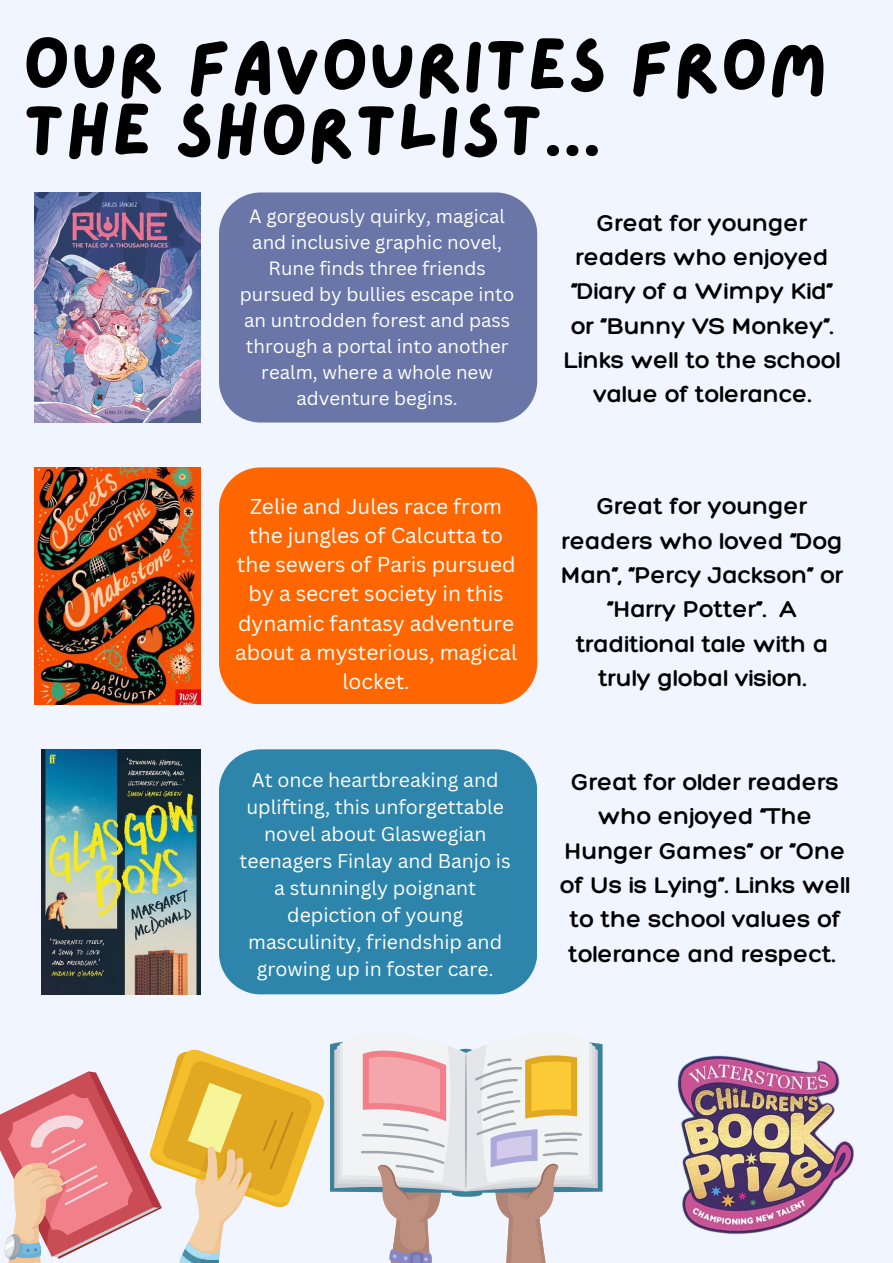
<style>
.page{position:relative;width:893px;height:1263px;background:#f0f5ff}
.page>*{position:absolute;margin:0;border:0;box-sizing:border-box;transform-origin:0 0}
.t1{font:73.88px/65.2px "Lazydog";color:#000}
.t2{font:300 24.75px/34.3px "Hero";color:#000;text-align:center}
.t3{font:300 24.67px/34.3px "Hero";color:#000;text-align:center}
.t4{font:20.92px/29.2px "Canva Sans";color:#fff;text-align:center}
.t5{font:19.42px/27px "Canva Sans";color:#fff;text-align:center}
.t6{font:18.67px/25.9px "Canva Sans";color:#fff;text-align:center}
</style>
<div class="page">
<svg style="left:0;top:1042px;width:602px;height:221px"></svg>
<img style="left:34px;top:192px;width:167px;height:230px">
<div style="left:219px;top:192px;width:318px;height:230px;background:#6976a7"></div>
<img style="left:34px;top:467px;width:167px;height:237px">
<div style="left:219px;top:467px;width:318px;height:237px;background:#f60"></div>
<img style="left:41px;top:749px;width:160px;height:245px">
<div style="left:219px;top:749px;width:318px;height:245px;background:#2d85ab"></div>
<img style="left:677px;top:1055px;width:176px;height:179px">
<h2 class="t1" style="left:23px;top:36px;width:806px">OUR FAVOURITES FROM<br>THE SHORTLIST...</h2>
<h1 class="t6" style="left:240px;top:203px;width:276px">A gorgeously quirky, magical and inclusive graphic novel,<br>Rune finds three friends pursued by bullies escape into an untrodden forest and pass through a portal into another realm, where a whole new adventure begins.</h1>
<p class="t4" style="left:235px;top:491px;width:283px">Zelie and Jules race from the jungles of Calcutta to the sewers of Paris pursued by a secret society in this dynamic fantasy adventure about a mysterious, magical locket.</p>
<p class="t5" style="left:240px;top:766px;width:273px">At once heartbreaking and uplifting, this unforgettable novel about Glaswegian teenagers Finlay and Banjo is a stunningly poignant depiction of young masculinity, friendship and growing up in foster care.</p>
<h2 class="t3" style="left:564px;top:205px;width:278px">Great for younger readers who enjoyed “Diary of a Wimpy Kid” or “Bunny VS Monkey”.<br>Links well to the school value of tolerance.</h2>
<h3 class="t2" style="left:561px;top:489px;width:284px">Great for younger readers who loved “Dog<br>Man”, “Percy Jackson” or “Harry Potter”. A traditional tale with a truly global vision.</h3>
<p class="t2" style="left:560px;top:764px;width:291px">Great for older readers who enjoyed “The<br>Hunger Games” or “One of Us is Lying”. Links well to the school values of tolerance and respect.</p>
</div>
